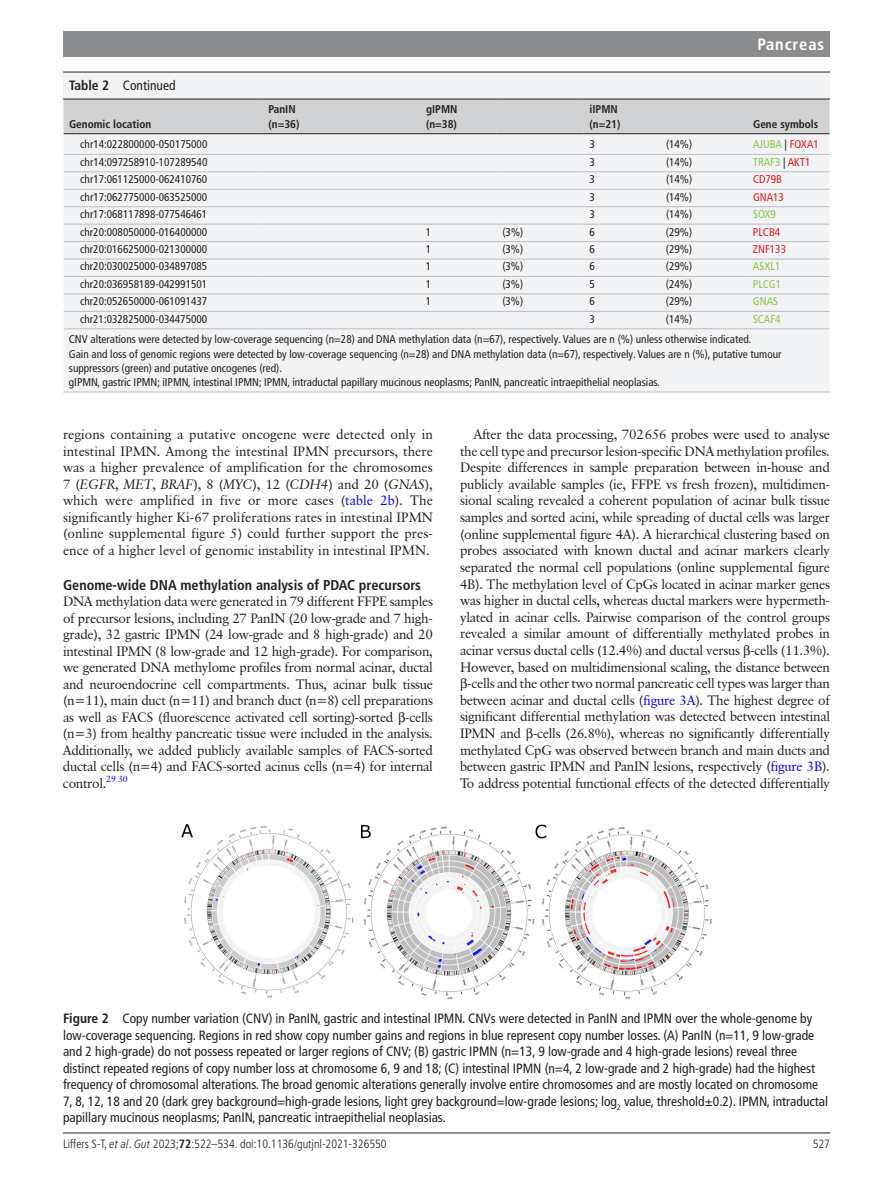
<style>
.page{position:relative;width:893px;height:1191px;background:#fff}
.page>*{position:absolute;margin:0;border:0;box-sizing:border-box;transform-origin:0 0}
.t1{font:700 condensed 16.5px "Frutiger LT Pro";letter-spacing:.055em;color:#fff}
.t2{font:700 condensed 14.25px "Frutiger LT Pro";color:#231f20}
.t3{font:13.5px/16.6px "Classical Garamond BT";letter-spacing:-.025em;color:#231f20;text-align:justify}
.t4{font:condensed 13.5px/16.5px "Frutiger LT Pro";color:#231f20}
.t5{font:300 condensed 12px "Frutiger LT Pro";color:#231f20}
.t6{font:condensed 11.25px/14.2px "Frutiger LT Pro";color:#231f20}
.t7{font:700 condensed 11.25px/14.2px "Frutiger LT Pro";color:#231f20}
.t8{font:condensed 11.25px "Frutiger LT Pro";color:#8bc34a}
.t9{font:condensed 11.25px "Frutiger LT Pro";color:#e51c23}
.s1{font-weight:700}
.s2{color:#231f20}
.s3{color:#e51c23}
.s4{font-style:italic}
.s5{color:#00f}
</style>
<div class="page">
<hr style="left:63px;top:1132px;width:767px;height:1px;background:#231f20">
<div style="left:63px;top:31px;width:767px;height:25px;background:#8a8c8e"></div>
<div style="left:63px;top:90px;width:767px;height:302px;background:#f2f3f4"></div>
<hr style="left:63px;top:392px;width:199px;height:1px;background:#bcbdc0">
<hr style="left:262px;top:392px;width:77px;height:1px;background:#bcbdc0">
<hr style="left:339px;top:392px;width:81px;height:1px;background:#bcbdc0">
<hr style="left:420px;top:392px;width:76px;height:1px;background:#bcbdc0">
<hr style="left:496px;top:392px;width:88px;height:1px;background:#bcbdc0">
<hr style="left:584px;top:392px;width:76px;height:1px;background:#bcbdc0">
<hr style="left:660px;top:392px;width:87px;height:1px;background:#bcbdc0">
<hr style="left:747px;top:392px;width:83px;height:1px;background:#bcbdc0">
<hr style="left:63px;top:329px;width:1px;height:63px;background:#fff">
<svg style="left:63px;top:99px;width:767px;height:230px"></svg>
<div style="left:63px;top:72px;width:767px;height:18px;background:#f2f3f4"></div>
<hr style="left:63px;top:72px;width:767px;height:1px;background:#231f20">
<img style="left:181px;top:824px;width:531px;height:175px">
<p class="t4" style="left:69px;top:78px;width:108px"><span class="s1">Table 2</span> Continued</p>
<p class="t7" style="left:69px;top:117px;width:84px">Genomic location</p>
<p class="t7" style="left:268px;top:102px;width:32px">PanIN (n=36)</p>
<p class="t7" style="left:426px;top:102px;width:33px">gIPMN (n=38)</p>
<p class="t7" style="left:589px;top:102px;width:32px">iIPMN (n=21)</p>
<p class="t1" style="left:757px;top:34px;width:68px">Pancreas</p>
<p class="t7" style="left:753px;top:117px;width:67px">Gene symbols</p>
<p class="t6" style="left:80px;top:137px;width:129px">chr14:022800000-050175000</p>
<p class="t6" style="left:589px;top:137px;width:7px">3</p>
<p class="t6" style="left:666px;top:137px;width:28px">(14%)</p>
<p class="t8" style="left:753px;top:138px;width:67px">AJUBA <span class="s2">|</span> <span class="s3">FOXA1</span></p>
<p class="t6" style="left:80px;top:155px;width:129px">chr14:097258910-107289540</p>
<p class="t6" style="left:589px;top:155px;width:7px">3</p>
<p class="t6" style="left:666px;top:155px;width:28px">(14%)</p>
<p class="t8" style="left:753px;top:155px;width:59px">TRAF3 <span class="s2">|</span> <span class="s3">AKT1</span></p>
<p class="t6" style="left:80px;top:172px;width:129px">chr17:061125000-062410760</p>
<p class="t6" style="left:589px;top:172px;width:7px">3</p>
<p class="t6" style="left:666px;top:172px;width:28px">(14%)</p>
<p class="t9" style="left:753px;top:173px;width:31px">CD79B</p>
<p class="t6" style="left:80px;top:190px;width:129px">chr17:062775000-063525000</p>
<p class="t6" style="left:589px;top:190px;width:7px">3</p>
<p class="t6" style="left:666px;top:190px;width:28px">(14%)</p>
<p class="t9" style="left:753px;top:190px;width:33px">GNA13</p>
<p class="t6" style="left:80px;top:207px;width:129px">chr17:068117898-077546461</p>
<p class="t6" style="left:589px;top:207px;width:7px">3</p>
<p class="t6" style="left:666px;top:207px;width:28px">(14%)</p>
<p class="t8" style="left:753px;top:208px;width:24px">SOX9</p>
<p class="t6" style="left:80px;top:225px;width:129px">chr20:008050000-016400000</p>
<p class="t6" style="left:426px;top:225px;width:7px">1</p>
<p class="t6" style="left:502px;top:225px;width:22px">(3%)</p>
<p class="t6" style="left:589px;top:225px;width:7px">6</p>
<p class="t6" style="left:666px;top:225px;width:28px">(29%)</p>
<p class="t9" style="left:753px;top:225px;width:29px">PLCB4</p>
<p class="t6" style="left:80px;top:242px;width:129px">chr20:016625000-021300000</p>
<p class="t6" style="left:426px;top:242px;width:7px">1</p>
<p class="t6" style="left:502px;top:242px;width:22px">(3%)</p>
<p class="t6" style="left:589px;top:242px;width:7px">6</p>
<p class="t6" style="left:666px;top:242px;width:28px">(29%)</p>
<p class="t9" style="left:753px;top:242px;width:35px">ZNF133</p>
<p class="t6" style="left:80px;top:259px;width:129px">chr20:030025000-034897085</p>
<p class="t6" style="left:426px;top:259px;width:7px">1</p>
<p class="t6" style="left:502px;top:259px;width:22px">(3%)</p>
<p class="t6" style="left:589px;top:259px;width:7px">6</p>
<p class="t6" style="left:666px;top:259px;width:28px">(29%)</p>
<p class="t8" style="left:753px;top:260px;width:29px">ASXL1</p>
<p class="t6" style="left:80px;top:277px;width:129px">chr20:036958189-042991501</p>
<p class="t6" style="left:426px;top:277px;width:7px">1</p>
<p class="t6" style="left:502px;top:277px;width:22px">(3%)</p>
<p class="t6" style="left:589px;top:277px;width:7px">5</p>
<p class="t6" style="left:666px;top:277px;width:28px">(24%)</p>
<p class="t8" style="left:753px;top:277px;width:30px">PLCG1</p>
<p class="t6" style="left:80px;top:294px;width:129px">chr20:052650000-061091437</p>
<p class="t6" style="left:426px;top:294px;width:7px">1</p>
<p class="t6" style="left:502px;top:294px;width:22px">(3%)</p>
<p class="t6" style="left:589px;top:294px;width:7px">6</p>
<p class="t6" style="left:666px;top:294px;width:28px">(29%)</p>
<p class="t8" style="left:753px;top:295px;width:27px">GNAS</p>
<p class="t6" style="left:80px;top:312px;width:129px">chr21:032825000-034475000</p>
<p class="t6" style="left:589px;top:312px;width:7px">3</p>
<p class="t6" style="left:666px;top:312px;width:28px">(14%)</p>
<p class="t8" style="left:753px;top:312px;width:29px">SCAF4</p>
<p class="t6" style="left:69px;top:332px;width:714px">CNV alterations were detected by low-coverage sequencing (n=28) and DNA methylation data (n=67), respectively. Values are n (%) unless otherwise indicated.<br>Gain and loss of genomic regions were detected by low-coverage sequencing (n=28) and DNA methylation data (n=67), respectively. Values are n (%), putative tumour suppressors (green) and putative oncogenes (red).<br>gIPMN, gastric IPMN; iIPMN, intestinal IPMN; IPMN, intraductal papillary mucinous neoplasms; PanIN, pancreatic intraepithelial neoplasias.</p>
<p class="t3" style="left:63px;top:426px;width:371px">regions containing a putative oncogene were detected only in intestinal IPMN. Among the intestinal IPMN precursors, there was a higher prevalence of amplification for the chromosomes 7 (<span class="s4">EGFR</span>, <span class="s4">MET</span>, <span class="s4">BRAF</span>), 8 (<span class="s4">MYC</span>), 12 (<span class="s4">CDH4</span>) and 20 (<span class="s4">GNAS</span>), which were amplified in five or more cases (<span class="s5">table 2b</span>). The significantly higher Ki-67 proliferations rates in intestinal IPMN (online supplemental figure 5) could further support the pres&shy;ence of a higher level of genomic instability in intestinal IPMN.</p>
<p class="t2" style="left:63px;top:576px;width:360px">Genome-wide DNA methylation analysis of PDAC precursors</p>
<p class="t3" style="left:63px;top:593px;width:372px">DNA methylation data were generated in 79 different FFPE samples of precursor lesions, including 27 PanIN (20 low-grade and 7 high&shy;grade), 32 gastric IPMN (24 low-grade and 8 high-grade) and 20 intestinal IPMN (8 low-grade and 12 high-grade). For comparison, we generated DNA methylome profiles from normal acinar, ductal and neuroendocrine cell compartments. Thus, acinar bulk tissue (n=11), main duct (n=11) and branch duct (n=8) cell preparations as well as FACS (fluorescence activated cell sorting)-sorted -cells (n=3) from healthy pancreatic tissue were included in the analysis.<br>Additionally, we added publicly available samples of FACS-sorted ductal cells (n=4) and FACS-sorted acinus cells (n=4) for internal control.<sup>29</sup> <sup>30</sup></p>
<p class="t3" style="left:460px;top:426px;width:372px;text-align:right">After the data processing, 702656 probes were used to analyse the cell type and precursor lesion-specific DNA methylation profiles.<br>Despite differences in sample preparation between in-house and publicly available samples (ie, FFPE vs fresh frozen), multidimen&shy;sional scaling revealed a coherent population of acinar bulk tissue samples and sorted acini, while spreading of ductal cells was larger (online supplemental figure 4A). A hierarchical clustering based on probes associated with known ductal and acinar markers clearly separated the normal cell populations (online supplemental figure 4B). The methylation level of CpGs located in acinar marker genes was higher in ductal cells, whereas ductal markers were hypermeth&shy;ylated in acinar cells. Pairwise comparison of the control groups revealed a similar amount of differentially methylated probes in acinar versus ductal cells (12.4%) and ductal versus -cells (11.3%).<br>However, based on multidimensional scaling, the distance between -cells and the other two normal pancreatic cell types was larger than between acinar and ductal cells (<span class="s5">figure 3A</span>). The highest degree of significant differential methylation was detected between intestinal IPMN and -cells (26.8%), whereas no significantly differentially methylated CpG was observed between branch and main ducts and between gastric IPMN and PanIN lesions, respectively (<span class="s5">figure 3B</span>).<br>To address potential functional effects of the detected differentially</p>
<p class="t4" style="left:63px;top:1010px;width:766px"><span class="s1">Figure 2</span> Copy number variation (CNV) in PanIN, gastric and intestinal IPMN. CNVs were detected in PanIN and IPMN over the whole-genome by low-coverage sequencing. Regions in red show copy number gains and regions in blue represent copy number losses. (A) PanIN (n=11, 9 low-grade and 2 high-grade) do not possess repeated or larger regions of CNV; (B) gastric IPMN (n=13, 9 low-grade and 4 high-grade lesions) reveal three distinct repeated regions of copy number loss at chromosome 6, 9 and 18; (C) intestinal IPMN (n=4, 2 low-grade and 2 high-grade) had the highest frequency of chromosomal alterations. The broad genomic alterations generally involve entire chromosomes and are mostly located on chromosome 7, 8, 12, 18 and 20 (dark grey background=high-grade lesions, light grey background=low-grade lesions; log<sub>2</sub> value, threshold±0.2). IPMN, intraductal papillary mucinous neoplasms; PanIN, pancreatic intraepithelial neoplasias.</p>
<p class="t5" style="left:63px;top:1136px;width:325px">Liffers S-T, <span class="s4">et al</span>. <span class="s4">Gut</span> 2023;<span class="s1">72</span>:522–534. doi:10.1136/gutjnl-2021-326550</p>
<p class="t5" style="left:813px;top:1136px;width:19px">527</p>
</div>
